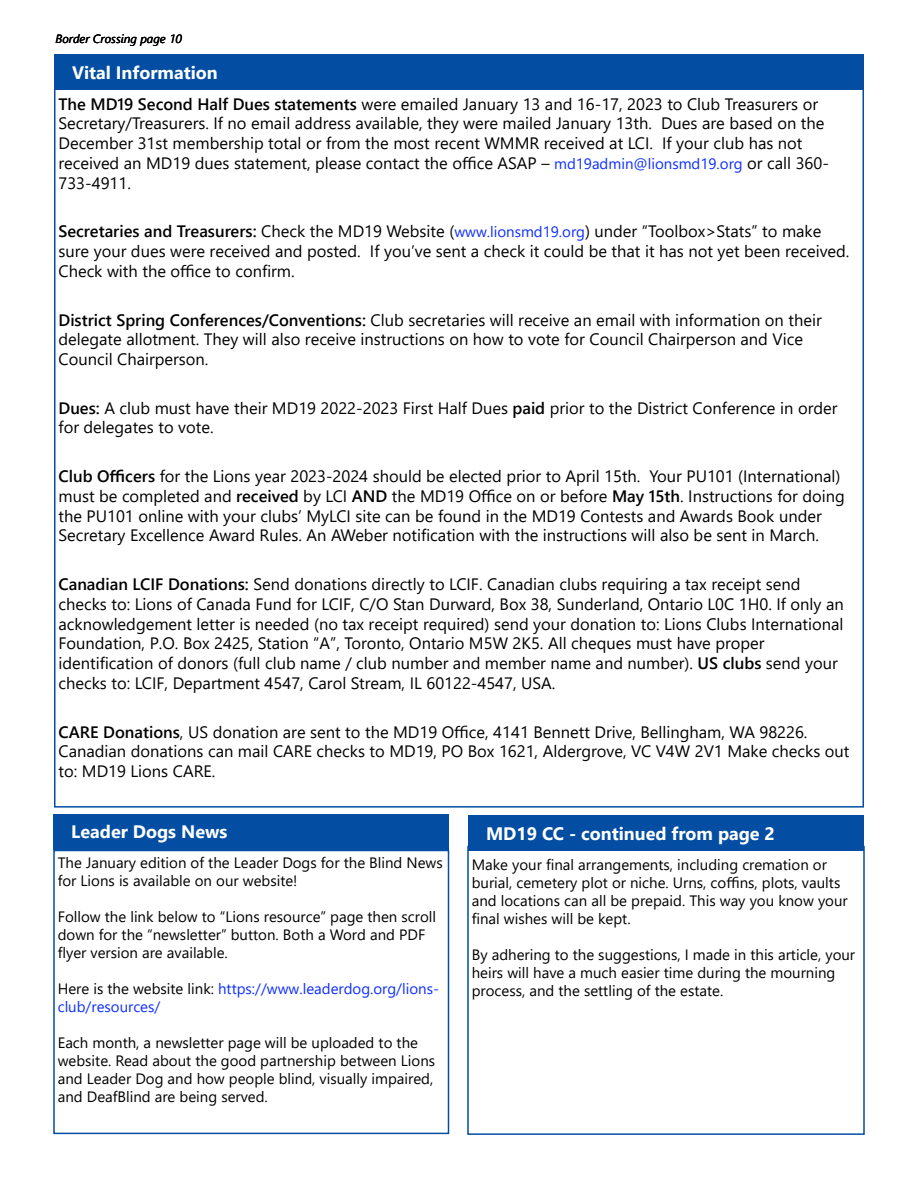
<style>
.page{position:relative;width:918px;height:1188px;background:#fff}
.page>*{position:absolute;margin:0;border:0;box-sizing:border-box;transform-origin:0 0}
.t1{font:700 18px "Segoe UI";color:#fff}
.t2{font:16.5px/19.8px "Segoe UI";color:#000}
.t3{font:15px/18px "Segoe UI";color:#000}
.t4{font:15px/18px "Segoe UI";color:#0e2fff}
.t5{font:italic 12px "Segoe UI";color:#000}
.s1{font-weight:600}
.s2{font-size:15px;color:#0e2fff}
.s3{color:#000}
</style>
<div class="page">
<div style="left:54px;top:54px;width:810px;height:36px;background:#034ea2"></div>
<div style="left:468px;top:815px;width:396px;height:36px;background:#034ea2"></div>
<div style="left:53px;top:850px;width:396px;height:284px;border:2px solid #034ea2"></div>
<div style="left:53px;top:814px;width:396px;height:36px;background:#034ea2"></div>
<p class="t5" style="left:56px;top:28px;width:128px">Border Crossing page 10</p>
<p class="t1" style="left:72px;top:55px;width:147px">Vital Information</p>
<p class="t2" style="left:58px;top:92px;width:772px"><span class="s1">The MD19 Second Half Dues statements</span> were emailed January 13 and 16-17, 2023 to Club Treasurers or Secretary/Treasurers. If no email address available, they were mailed January 13th. Dues are based on the December 31st membership total or from the most recent WMMR received at LCI. If your club has not received an MD19 dues statement, please contact the office ASAP – <span class="s2">md19admin@lionsmd19.org</span> or call 360- 733-4911.</p>
<p class="t2" style="left:59px;top:220px;width:793px"><span class="s1">Secretaries and Treasurers:</span> Check the MD19 Website (<span class="s2">www.lionsmd19.org</span>) under “Toolbox&gt;Stats” to make sure your dues were received and posted. If you’ve sent a check it could be that it has not yet been received.<br>Check with the office to confirm.</p>
<p class="t2" style="left:59px;top:308px;width:765px"><span class="s1">District Spring Conferences/Conventions:</span> Club secretaries will receive an email with information on their delegate allotment. They will also receive instructions on how to vote for Council Chairperson and Vice<br>Council Chairperson.</p>
<p class="t2" style="left:59px;top:396px;width:780px"><span class="s1">Dues:</span> A club must have their MD19 2022-2023 First Half Dues <span class="s1">paid</span> prior to the District Conference in order for delegates to vote.</p>
<p class="t2" style="left:59px;top:465px;width:788px"><span class="s1">Club Officers</span> for the Lions year 2023-2024 should be elected prior to April 15th. Your PU101 (International) must be completed and <span class="s1">received</span> by LCI <span class="s1">AND</span> the MD19 Office on or before <span class="s1">May 15th</span>. Instructions for doing the PU101 online with your clubs’ MyLCI site can be found in the MD19 Contests and Awards Book under Secretary Excellence Award Rules. An AWeber notification with the instructions will also be sent in March.</p>
<p class="t2" style="left:58px;top:573px;width:787px"><span class="s1">Canadian LCIF Donations:</span> Send donations directly to LCIF. Canadian clubs requiring a tax receipt send checks to: Lions of Canada Fund for LCIF, C/O Stan Durward, Box 38, Sunderland, Ontario L0C 1H0. If only an acknowledgement letter is needed (no tax receipt required) send your donation to: Lions Clubs International Foundation, P.O. Box 2425, Station “A”, Toronto, Ontario M5W 2K5. All cheques must have proper identification of donors (full club name / club number and member name and number). <span class="s1">US clubs</span> send your checks to: LCIF, Department 4547, Carol Stream, IL 60122-4547, USA.</p>
<p class="t2" style="left:58px;top:720px;width:792px"><span class="s1">CARE Donations</span>, US donation are sent to the MD19 Office, 4141 Bennett Drive, Bellingham, WA 98226.<br>Canadian donations can mail CARE checks to MD19, PO Box 1621, Aldergrove, VC V4W 2V1 Make checks out to: MD19 Lions CARE.</p>
<p class="t1" style="left:71px;top:815px;width:158px">Leader Dogs News</p>
<p class="t3" style="left:58px;top:853px;width:387px">The January edition of the Leader Dogs for the Blind News for Lions is available on our website!</p>
<p class="t3" style="left:58px;top:907px;width:380px">Follow the link below to “Lions resource” page then scroll down for the “newsletter” button. Both a Word and PDF flyer version are available.</p>
<p class="t4" style="left:58px;top:979px;width:383px"><span class="s3">Here is the website link:</span> https://www.leaderdog.org/lions&shy;club/resources/</p>
<p class="t3" style="left:58px;top:1033px;width:379px">Each month, a newsletter page will be uploaded to the website. Read about the good partnership between Lions and Leader Dog and how people blind, visually impaired, and DeafBlind are being served.</p>
<p class="t1" style="left:486px;top:816px;width:290px">MD19 CC - continued from page 2</p>
<p class="t3" style="left:472px;top:854px;width:378px">Make your final arrangements, including cremation or burial, cemetery plot or niche. Urns, coffins, plots, vaults and locations can all be prepaid. This way you know your final wishes will be kept.</p>
<p class="t3" style="left:472px;top:944px;width:385px">By adhering to the suggestions, I made in this article, your heirs will have a much easier time during the mourning process, and the settling of the estate.</p>
</div>
